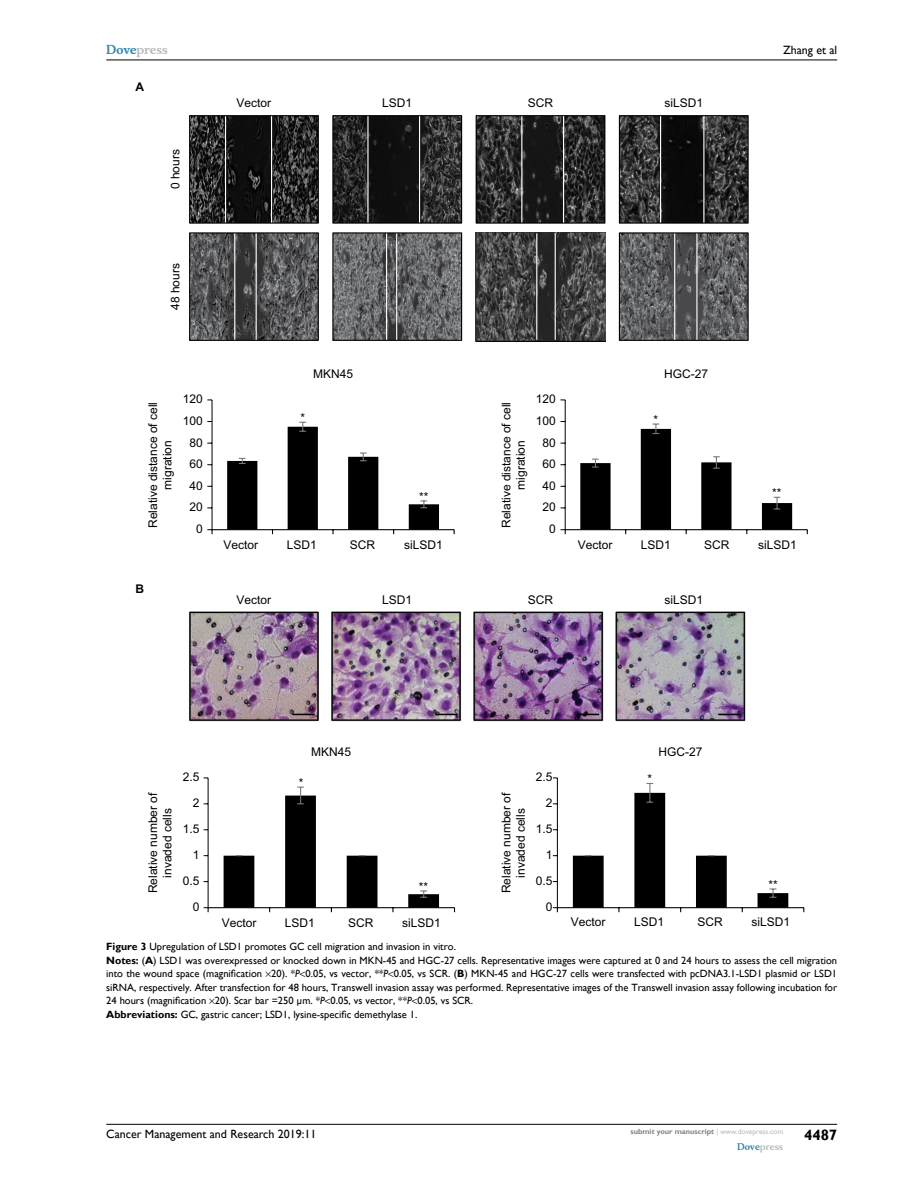
<style>
.page{position:relative;width:918px;height:1188px;background:#fff}
.page>*{position:absolute;margin:0;border:0;box-sizing:border-box;transform-origin:0 0}
.t1{font:700 15px "Gill Sans";color:#000}
.t2{font:12px/14.4px "Arial";color:#000;text-align:center}
.t3{font:12px "Gill Sans";color:#000}
.t4{font:700 12px "Musee";color:#b8babc}
.t5{font:700 12px "Arial";color:#000}
.t6{font:10.5px/13.5px "Gill Sans";color:#000}
.t7{font:700 9px "Musee";color:#b8babc}
.t8{font:700 7.5px "Gill Sans";color:#808285}
.s1{color:#3785ad}
.s2{font-weight:700}
.s3{font-style:italic}
.s4{font-weight:400;color:#b8babc}
</style>
<div class="page">
<hr style="left:106px;top:1124px;width:731px;height:1px;background:#000">
<hr style="left:106px;top:60px;width:731px;height:1px;background:#000">
<img style="left:189px;top:612px;width:557px;height:110px">
<img style="left:475px;top:232px;width:131px;height:109px">
<img style="left:191px;top:117px;width:126px;height:105px">
<div style="left:189px;top:115px;width:130px;height:109px;border:1px solid #000"></div>
<img style="left:478px;top:117px;width:125px;height:105px">
<div style="left:476px;top:115px;width:129px;height:109px;border:1px solid #000"></div>
<img style="left:621px;top:117px;width:126px;height:105px">
<div style="left:619px;top:115px;width:130px;height:109px;border:1px solid #000"></div>
<img style="left:334px;top:117px;width:126px;height:105px">
<div style="left:332px;top:115px;width:130px;height:109px;border:1px solid #000"></div>
<hr style="left:225px;top:116px;width:1px;height:107px;background:#fff">
<hr style="left:271px;top:116px;width:1px;height:107px;background:#fff">
<hr style="left:367px;top:116px;width:2px;height:107px;background:#fff">
<hr style="left:419px;top:116px;width:1px;height:107px;background:#fff">
<hr style="left:521px;top:116px;width:1px;height:107px;background:#fff">
<hr style="left:563px;top:116px;width:1px;height:107px;background:#fff">
<hr style="left:660px;top:116px;width:1px;height:107px;background:#fff">
<hr style="left:703px;top:116px;width:1px;height:107px;background:#fff">
<hr style="left:536px;top:233px;width:1px;height:107px;background:#fff">
<hr style="left:555px;top:233px;width:1px;height:107px;background:#fff">
<img style="left:191px;top:234px;width:126px;height:105px">
<div style="left:189px;top:232px;width:130px;height:109px;border:1px solid #000"></div>
<hr style="left:234px;top:233px;width:1px;height:107px;background:#fff">
<hr style="left:256px;top:233px;width:1px;height:107px;background:#fff">
<img style="left:334px;top:234px;width:126px;height:105px">
<div style="left:332px;top:232px;width:130px;height:109px;border:1px solid #000"></div>
<hr style="left:386px;top:233px;width:1px;height:107px;background:#fff">
<hr style="left:396px;top:233px;width:1px;height:107px;background:#fff">
<img style="left:621px;top:234px;width:126px;height:105px">
<div style="left:619px;top:232px;width:130px;height:109px;border:1px solid #000"></div>
<hr style="left:674px;top:233px;width:1px;height:107px;background:#fff">
<hr style="left:696px;top:233px;width:2px;height:107px;background:#fff">
<hr style="left:212px;top:400px;width:1px;height:130px;background:#000">
<hr style="left:212px;top:529px;width:242px;height:1px;background:#000">
<svg style="left:207px;top:529px;width:6px;height:5px"></svg>
<svg style="left:227px;top:422px;width:212px;height:112px"></svg>
<hr style="left:565px;top:400px;width:1px;height:130px;background:#000">
<hr style="left:565px;top:529px;width:242px;height:1px;background:#000">
<svg style="left:561px;top:529px;width:5px;height:5px"></svg>
<svg style="left:580px;top:423px;width:212px;height:111px"></svg>
<hr style="left:557px;top:778px;width:1px;height:130px;background:#000">
<hr style="left:557px;top:907px;width:247px;height:1px;background:#000">
<svg style="left:553px;top:907px;width:5px;height:5px"></svg>
<svg style="left:573px;top:783px;width:215px;height:129px"></svg>
<hr style="left:208px;top:778px;width:1px;height:130px;background:#000">
<hr style="left:208px;top:907px;width:247px;height:1px;background:#000">
<svg style="left:204px;top:907px;width:5px;height:5px"></svg>
<svg style="left:224px;top:787px;width:215px;height:125px"></svg>
<p class="t4" style="left:106px;top:43px;width:63px"><span class="s1">Dove</span>press</p>
<p class="t5" style="left:136px;top:78px;width:10px">A</p>
<p class="t2" style="left:168px;top:189px;width:42px;rotate:-90deg">0 hours</p>
<p class="t2" style="left:237px;top:96px;width:36px">Vector</p>
<p class="t2" style="left:382px;top:96px;width:32px">LSD1</p>
<p class="t2" style="left:528px;top:96px;width:27px">SCR</p>
<p class="t2" style="left:664px;top:96px;width:40px">siLSD1</p>
<p class="t3" style="left:783px;top:43px;width:56px">Zhang et al</p>
<p class="t2" style="left:168px;top:310px;width:48px;rotate:-90deg">48 hours</p>
<p class="t2" style="left:146px;top:528px;width:128px;rotate:-90deg">Relative distance of cell migration</p>
<p class="t2" style="left:183px;top:392px;width:22px">120</p>
<p class="t2" style="left:183px;top:413px;width:22px">100</p>
<p class="t2" style="left:189px;top:435px;width:15px">80</p>
<p class="t2" style="left:189px;top:457px;width:15px">60</p>
<p class="t2" style="left:189px;top:478px;width:15px">40</p>
<p class="t2" style="left:189px;top:500px;width:15px">20</p>
<p class="t2" style="left:196px;top:522px;width:8px">0</p>
<p class="t5" style="left:136px;top:580px;width:10px">B</p>
<p class="t2" style="left:313px;top:366px;width:42px">MKN45</p>
<p class="t2" style="left:664px;top:366px;width:46px">HGC-27</p>
<p class="t2" style="left:301px;top:411px;width:6px">*</p>
<p class="t2" style="left:419px;top:489px;width:11px">**</p>
<p class="t2" style="left:499px;top:528px;width:128px;rotate:-90deg">Relative distance of cell migration</p>
<p class="t2" style="left:536px;top:392px;width:22px">120</p>
<p class="t2" style="left:536px;top:413px;width:22px">100</p>
<p class="t2" style="left:542px;top:435px;width:15px">80</p>
<p class="t2" style="left:542px;top:457px;width:15px">60</p>
<p class="t2" style="left:542px;top:478px;width:15px">40</p>
<p class="t2" style="left:542px;top:500px;width:15px">20</p>
<p class="t2" style="left:549px;top:522px;width:8px">0</p>
<p class="t2" style="left:654px;top:412px;width:6px">*</p>
<p class="t2" style="left:772px;top:486px;width:11px">**</p>
<p class="t2" style="left:223px;top:538px;width:36px">Vector</p>
<p class="t2" style="left:287px;top:538px;width:32px">LSD1</p>
<p class="t2" style="left:350px;top:538px;width:27px">SCR</p>
<p class="t2" style="left:404px;top:538px;width:40px">siLSD1</p>
<p class="t2" style="left:578px;top:538px;width:36px">Vector</p>
<p class="t2" style="left:641px;top:538px;width:32px">LSD1</p>
<p class="t2" style="left:704px;top:538px;width:27px">SCR</p>
<p class="t2" style="left:758px;top:538px;width:40px">siLSD1</p>
<p class="t2" style="left:237px;top:592px;width:36px">Vector</p>
<p class="t2" style="left:382px;top:592px;width:32px">LSD1</p>
<p class="t2" style="left:528px;top:592px;width:27px">SCR</p>
<p class="t2" style="left:664px;top:592px;width:40px">siLSD1</p>
<p class="t2" style="left:146px;top:893px;width:103px;rotate:-90deg">Relative number of invaded cells</p>
<p class="t2" style="left:183px;top:770px;width:18px">2.5</p>
<p class="t2" style="left:193px;top:796px;width:8px">2</p>
<p class="t2" style="left:183px;top:822px;width:18px">1.5</p>
<p class="t2" style="left:193px;top:847px;width:8px">1</p>
<p class="t2" style="left:183px;top:873px;width:18px">0.5</p>
<p class="t2" style="left:193px;top:899px;width:8px">0</p>
<p class="t2" style="left:299px;top:776px;width:6px">*</p>
<p class="t2" style="left:311px;top:745px;width:42px">MKN45</p>
<p class="t2" style="left:419px;top:879px;width:11px">**</p>
<p class="t2" style="left:222px;top:916px;width:36px">Vector</p>
<p class="t2" style="left:285px;top:916px;width:32px">LSD1</p>
<p class="t2" style="left:348px;top:916px;width:27px">SCR</p>
<p class="t2" style="left:402px;top:916px;width:40px">siLSD1</p>
<p class="t2" style="left:499px;top:893px;width:103px;rotate:-90deg">Relative number of invaded cells</p>
<p class="t2" style="left:536px;top:769px;width:18px">2.5</p>
<p class="t2" style="left:546px;top:795px;width:8px">2</p>
<p class="t2" style="left:536px;top:821px;width:18px">1.5</p>
<p class="t2" style="left:546px;top:847px;width:8px">1</p>
<p class="t2" style="left:536px;top:873px;width:18px">0.5</p>
<p class="t2" style="left:546px;top:899px;width:8px">0</p>
<p class="t2" style="left:659px;top:745px;width:46px">HGC-27</p>
<p class="t2" style="left:647px;top:772px;width:6px">*</p>
<p class="t2" style="left:768px;top:877px;width:11px">**</p>
<p class="t2" style="left:571px;top:915px;width:36px">Vector</p>
<p class="t2" style="left:634px;top:915px;width:32px">LSD1</p>
<p class="t2" style="left:697px;top:915px;width:27px">SCR</p>
<p class="t2" style="left:752px;top:915px;width:40px">siLSD1</p>
<p class="t6" style="left:106px;top:940px;width:732px"><span class="s2">Figure 3</span> Upregulation of LSD1 promotes GC cell migration and invasion in vitro.<br><span class="s2">Notes:</span> (<span class="s2">A</span>) LS D1 was overexpressed or knocked down in MKN-45 and HG C-27 cells. Representative images were captured at 0 and 24 hours to assess the cell migration into the wound space (magnification 20). *<span class="s3">P</span> 0.05, vs vector, **<span class="s3">P</span> 0.05, vs SCR. (<span class="s2">B</span>) MKN-45 and HG C-27 cells were transfected with pcDNA3.1-LSD1 plasmid or LSD1 siRNA, respectively. After transfection for 48 hours, Transwell invasion assay was performed. Representative images of the Transwell invasion assay following incubation for 24 hours (magnification 20). Scar bar =250 μm. *<span class="s3">P</span> 0.05, vs vector, **<span class="s3">P</span> 0.05, vs SCR.<br><span class="s2">Abbreviations:</span> GC, gastric cancer; LSD1, lysine-specific demethylase 1.</p>
<p class="t3" style="left:106px;top:1127px;width:212px">Cancer Management and Research 2019:11</p>
<p class="t8" style="left:631px;top:1127px;width:154px">submit your manuscript <span class="s4">| www.dovepress.com</span></p>
<p class="t7" style="left:737px;top:1141px;width:48px"><span class="s1">Dove</span>press</p>
<h1 class="t1" style="left:804px;top:1126px;width:35px">4487</h1>
</div>
